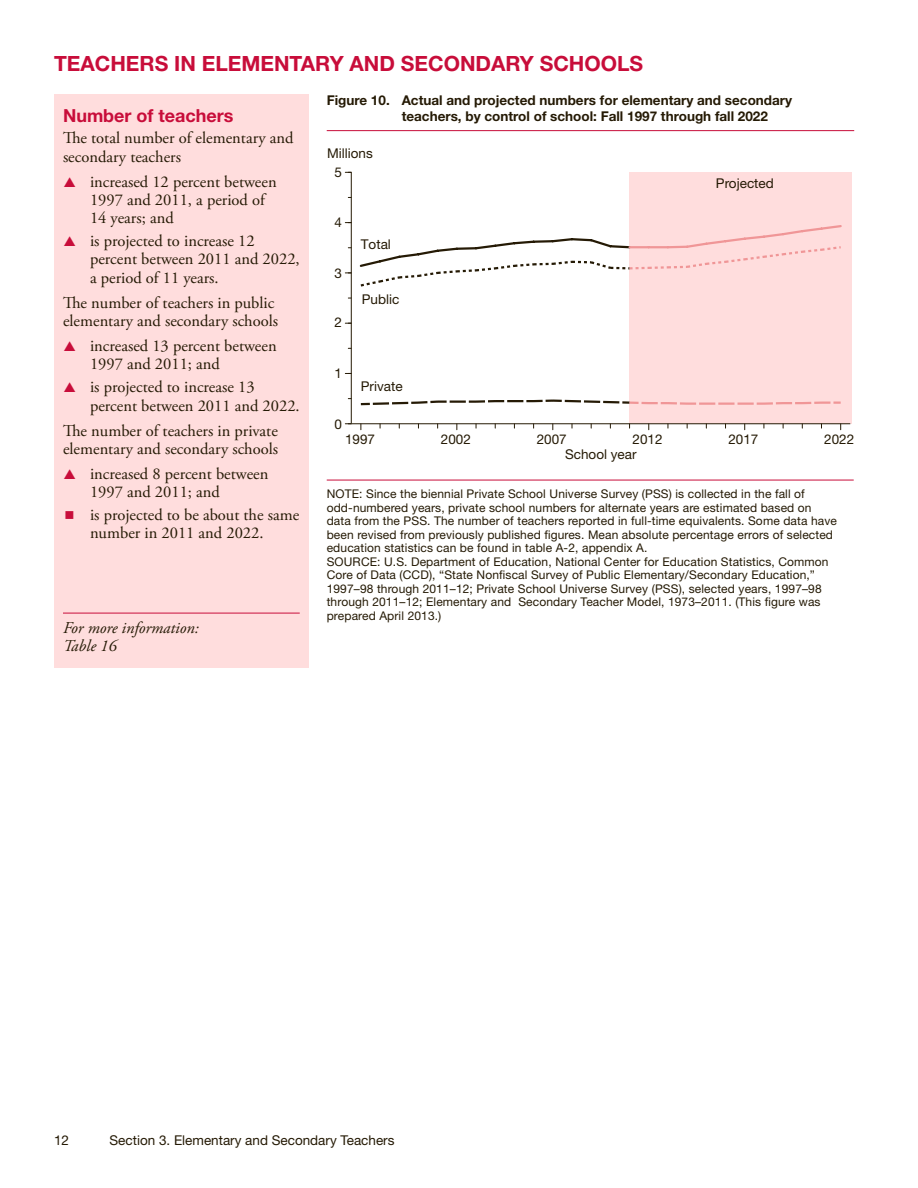
<style>
.page{position:relative;width:918px;height:1188px;background:#fff}
.page>*{position:absolute;margin:0;border:0;box-sizing:border-box;transform-origin:0 0}
.t1{font:700 21px "Helvetica Neue";color:#c80d3a}
.t2{font:700 18px "Helvetica Neue";color:#c80d3a}
.t3{font:16.5px/18.3px "Adobe Garamond Pro";color:#251a05}
.t4{font:italic 16.5px/18.3px "Adobe Garamond Pro";color:#251a05}
.t5{font:13.5px "Helvetica Neue";color:#251a05}
.t6{font:700 13.5px/16.2px "Helvetica Neue";color:#251a05}
.t7{font:12px/13.5px "Helvetica Neue";letter-spacing:.01em;color:#251a05}
</style>
<div class="page">
<hr style="left:327px;top:480px;width:527px;height:1px;background:#c80d3a">
<hr style="left:327px;top:130px;width:527px;height:1px;background:#c80d3a">
<div style="left:54px;top:94px;width:255px;height:574px;background:#fdd"></div>
<hr style="left:63px;top:613px;width:237px;height:1px;background:#c80d3a">
<div style="left:630px;top:172px;width:222px;height:252px;background:#fdd"></div>
<svg style="left:345px;top:423px;width:6px;height:2px"></svg>
<svg style="left:359px;top:224px;width:483px;height:64px"></svg>
<svg style="left:360px;top:398px;width:481px;height:8px"></svg>
<hr style="left:351px;top:172px;width:1px;height:252px;background:#251a05">
<hr style="left:351px;top:423px;width:499px;height:1px;background:#251a05">
<h2 class="t1" style="left:54px;top:50px;width:591px">TEACHERS IN ELEMENTARY AND SECONDARY SCHOOLS</h2>
<h3 class="t2" style="left:63px;top:105px;width:172px">Number of teachers</h3>
<p class="t3" style="left:63px;top:130px;width:232px">The total number of elementary and secondary teachers</p>
<p class="t3" style="left:90px;top:173px;width:188px">increased 12 percent between<br>1997 and 2011, a period of<br>14 years; and</p>
<p class="t3" style="left:90px;top:232px;width:211px">is projected to increase 12 percent between 2011 and 2022, a period of 11 years.</p>
<p class="t3" style="left:63px;top:294px;width:217px">The number of teachers in public elementary and secondary schools</p>
<p class="t3" style="left:90px;top:337px;width:188px">increased 13 percent between<br>1997 and 2011; and</p>
<p class="t3" style="left:90px;top:378px;width:211px">is projected to increase 13 percent between 2011 and 2022.</p>
<p class="t3" style="left:63px;top:422px;width:217px">The number of teachers in private elementary and secondary schools</p>
<p class="t3" style="left:90px;top:465px;width:180px">increased 8 percent between<br>1997 and 2011; and</p>
<p class="t3" style="left:90px;top:506px;width:211px">is projected to be about the same number in 2011 and 2022.</p>
<h4 class="t6" style="left:402px;top:92px;width:392px;text-indent:-75px">Figure 10. Actual and projected numbers for elementary and secondary teachers, by control of school: Fall 1997 through fall 2022</h4>
<p class="t5" style="left:327px;top:145px;width:47px">Millions</p>
<p class="t5" style="left:335px;top:164px;width:9px">5</p>
<p class="t5" style="left:716px;top:175px;width:59px">Projected</p>
<p class="t5" style="left:335px;top:214px;width:9px">4</p>
<p class="t5" style="left:361px;top:236px;width:32px">Total</p>
<p class="t5" style="left:335px;top:265px;width:9px">3</p>
<p class="t5" style="left:362px;top:291px;width:39px">Public</p>
<p class="t5" style="left:335px;top:314px;width:9px">2</p>
<p class="t5" style="left:335px;top:365px;width:9px">1</p>
<p class="t5" style="left:361px;top:379px;width:43px">Private</p>
<p class="t5" style="left:335px;top:416px;width:9px">0</p>
<p class="t5" style="left:345px;top:431px;width:31px">1997</p>
<p class="t5" style="left:441px;top:431px;width:31px">2002</p>
<p class="t5" style="left:537px;top:431px;width:31px">2007</p>
<p class="t5" style="left:633px;top:431px;width:31px">2012</p>
<p class="t5" style="left:728px;top:431px;width:31px">2017</p>
<p class="t5" style="left:824px;top:431px;width:31px">2022</p>
<p class="t5" style="left:565px;top:446px;width:73px">School year</p>
<p class="t7" style="left:327px;top:487px;width:512px">NOTE: Since the biennial Private School Universe Survey (PSS) is collected in the fall of odd-numbered years, private school numbers for alternate years are estimated based on data from the PSS. The number of teachers reported in full-time equivalents. Some data have been revised from previously published figures. Mean absolute percentage errors of selected education statistics can be found in table A-2, appendix A.<br>SOURCE: U.S. Department of Education, National Center for Education Statistics, Common Core of Data (CCD), “State Nonfiscal Survey of Public Elementary/Secondary Education,” 1997–98 through 2011–12; Private School Universe Survey (PSS), selected years, 1997–98 through 2011–12; Elementary and Secondary Teacher Model, 1973–2011. (This figure was prepared April 2013.)</p>
<p class="t4" style="left:63px;top:619px;width:137px">For more information:<br>Table 16</p>
<p class="t5" style="left:54px;top:1132px;width:17px">12</p>
<p class="t5" style="left:110px;top:1132px;width:287px">Section 3. Elementary and Secondary Teachers</p>
</div>
